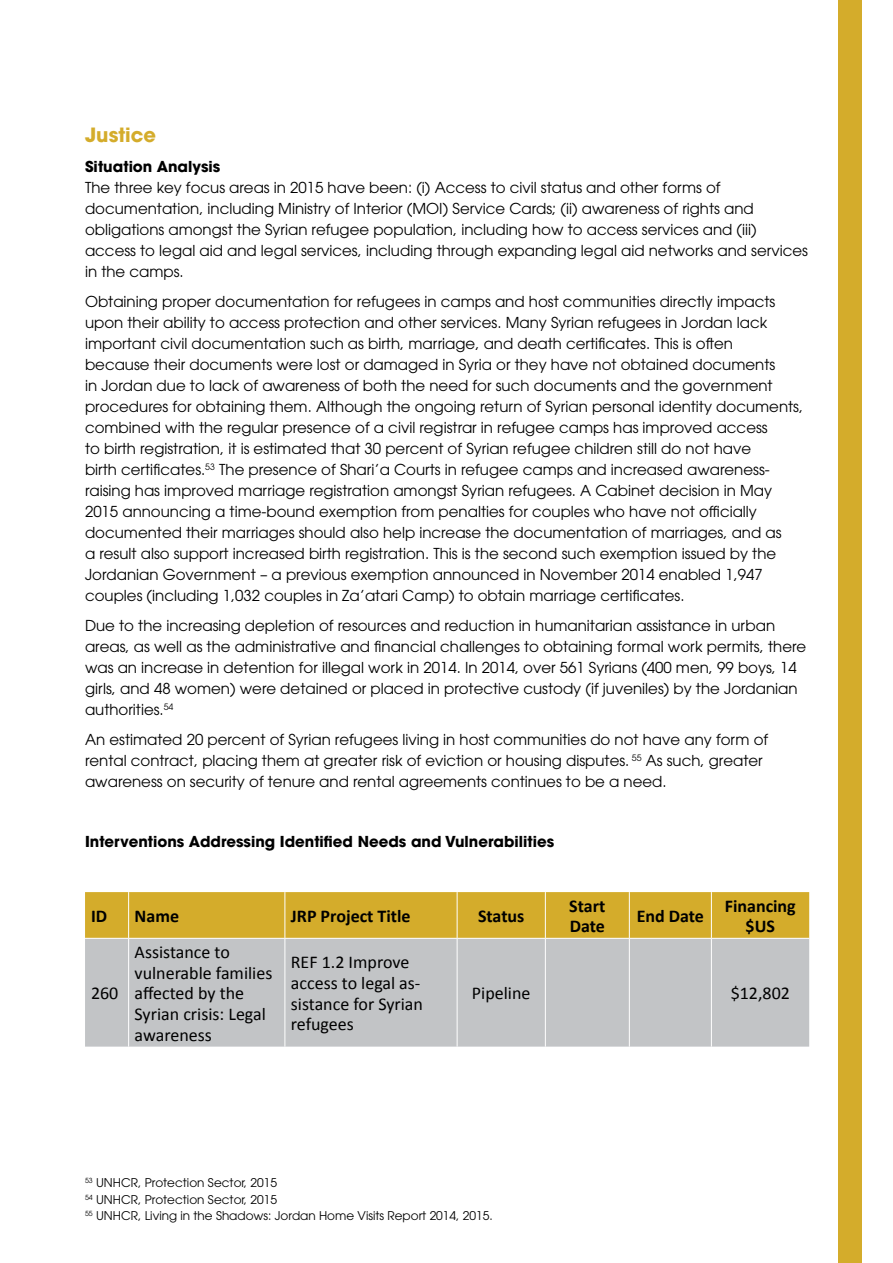
<style>
.page{position:relative;width:893px;height:1263px;background:#fff}
.page>*{position:absolute;margin:0;border:0;box-sizing:border-box;transform-origin:0 0}
.t1{font:700 19.5px "ITC Avant Garde Std";color:#d4ac2b}
.t2{font:18px/20.7px "Calibri";color:#000}
.t3{font:700 18px/20.7px "Calibri";color:#000}
.t4{font:15px/21px "ITC Avant Garde Std";color:#000}
.t5{font:700 15px "ITC Avant Garde Std";color:#000}
.t6{font:12px/16.5px "ITC Avant Garde Std";color:#000}
</style>
<div class="page">
<div style="left:838px;top:0;width:24px;height:1263px;background:#d4ac2b"></div>
<div style="left:85px;top:892px;width:724px;height:46px;background:#d4ac2b"></div>
<div style="left:85px;top:939px;width:724px;height:107px;background:#c2c4c6"></div>
<hr style="left:128px;top:892px;width:1px;height:46px;background:#fff">
<hr style="left:285px;top:892px;width:1px;height:46px;background:#fff">
<hr style="left:457px;top:892px;width:1px;height:46px;background:#fff">
<hr style="left:545px;top:892px;width:1px;height:46px;background:#fff">
<hr style="left:629px;top:892px;width:1px;height:46px;background:#fff">
<hr style="left:711px;top:892px;width:1px;height:46px;background:#fff">
<hr style="left:128px;top:939px;width:1px;height:107px;background:#fff">
<hr style="left:285px;top:939px;width:1px;height:107px;background:#fff">
<hr style="left:457px;top:939px;width:1px;height:107px;background:#fff">
<hr style="left:545px;top:939px;width:1px;height:107px;background:#fff">
<hr style="left:629px;top:939px;width:1px;height:107px;background:#fff">
<hr style="left:711px;top:939px;width:1px;height:107px;background:#fff">
<h1 class="t1" style="left:85px;top:122px;width:73px">Justice</h1>
<p class="t5" style="left:85px;top:156px;width:137px">Situation Analysis</p>
<p class="t4" style="left:85px;top:177px;width:724px">The three key focus areas in 2015 have been: (i) Access to civil status and other forms of documentation, including Ministry of Interior (MOI) Service Cards; (ii) awareness of rights and obligations amongst the Syrian refugee population, including how to access services and (iii) access to legal aid and legal services, including through expanding legal aid networks and services in the camps.</p>
<p class="t4" style="left:85px;top:291px;width:720px">Obtaining proper documentation for refugees in camps and host communities directly impacts upon their ability to access protection and other services. Many Syrian refugees in Jordan lack important civil documentation such as birth, marriage, and death certificates. This is often<br>because their documents were lost or damaged in Syria or they have not obtained documents<br>in Jordan due to lack of awareness of both the need for such documents and the government procedures for obtaining them. Although the ongoing return of Syrian personal identity documents, combined with the regular presence of a civil registrar in refugee camps has improved access<br>to birth registration, it is estimated that 30 percent of Syrian refugee children still do not have<br>birth certificates.<sup>53</sup> The presence of Shari’a Courts in refugee camps and increased awareness&shy;raising has improved marriage registration amongst Syrian refugees. A Cabinet decision in May 2015 announcing a time-bound exemption from penalties for couples who have not officially documented their marriages should also help increase the documentation of marriages, and as<br>a result also support increased birth registration. This is the second such exemption issued by the Jordanian Government – a previous exemption announced in November 2014 enabled 1,947 couples (including 1,032 couples in Za’atari Camp) to obtain marriage certificates.</p>
<p class="t4" style="left:85px;top:615px;width:723px">Due to the increasing depletion of resources and reduction in humanitarian assistance in urban areas, as well as the administrative and financial challenges to obtaining formal work permits, there was an increase in detention for illegal work in 2014. In 2014, over 561 Syrians (400 men, 99 boys, 14 girls, and 48 women) were detained or placed in protective custody (if juveniles) by the Jordanian authorities.<sup>54</sup></p>
<p class="t4" style="left:85px;top:729px;width:685px">An estimated 20 percent of Syrian refugees living in host communities do not have any form of rental contract, placing them at greater risk of eviction or housing disputes. <sup>55</sup> As such, greater awareness on security of tenure and rental agreements continues to be a need.</p>
<p class="t5" style="left:85px;top:831px;width:471px">Interventions Addressing Identified Needs and Vulnerabilities</p>
<p class="t3" style="left:91px;top:906px;width:18px">ID</p>
<p class="t3" style="left:135px;top:906px;width:46px">Name</p>
<p class="t3" style="left:291px;top:906px;width:121px">JRP Project Title</p>
<p class="t3" style="left:478px;top:906px;width:48px">Status</p>
<p class="t3" style="left:569px;top:895px;width:38px">Start<br>Date</p>
<p class="t3" style="left:637px;top:906px;width:69px">End Date</p>
<p class="t3" style="left:725px;top:895px;width:73px;text-align:center">Financing $US</p>
<p class="t2" style="left:91px;top:983px;width:29px">260</p>
<p class="t2" style="left:135px;top:941px;width:139px">Assistance to vulnerable families affected by the<br>Syrian crisis: Legal awareness</p>
<p class="t2" style="left:291px;top:952px;width:134px">REF 1.2 Improve access to legal as&shy;sistance for Syrian refugees</p>
<p class="t2" style="left:472px;top:983px;width:60px">Pipeline</p>
<p class="t2" style="left:731px;top:983px;width:61px">$12,802</p>
<p class="t6" style="left:85px;top:1175px;width:409px"><sup>53</sup> UNHCR, Protection Sector, 2015<br><sup>54</sup> UNHCR, Protection Sector, 2015<br><sup>55</sup> UNHCR, Living in the Shadows: Jordan Home Visits Report 2014, 2015.</p>
</div>
